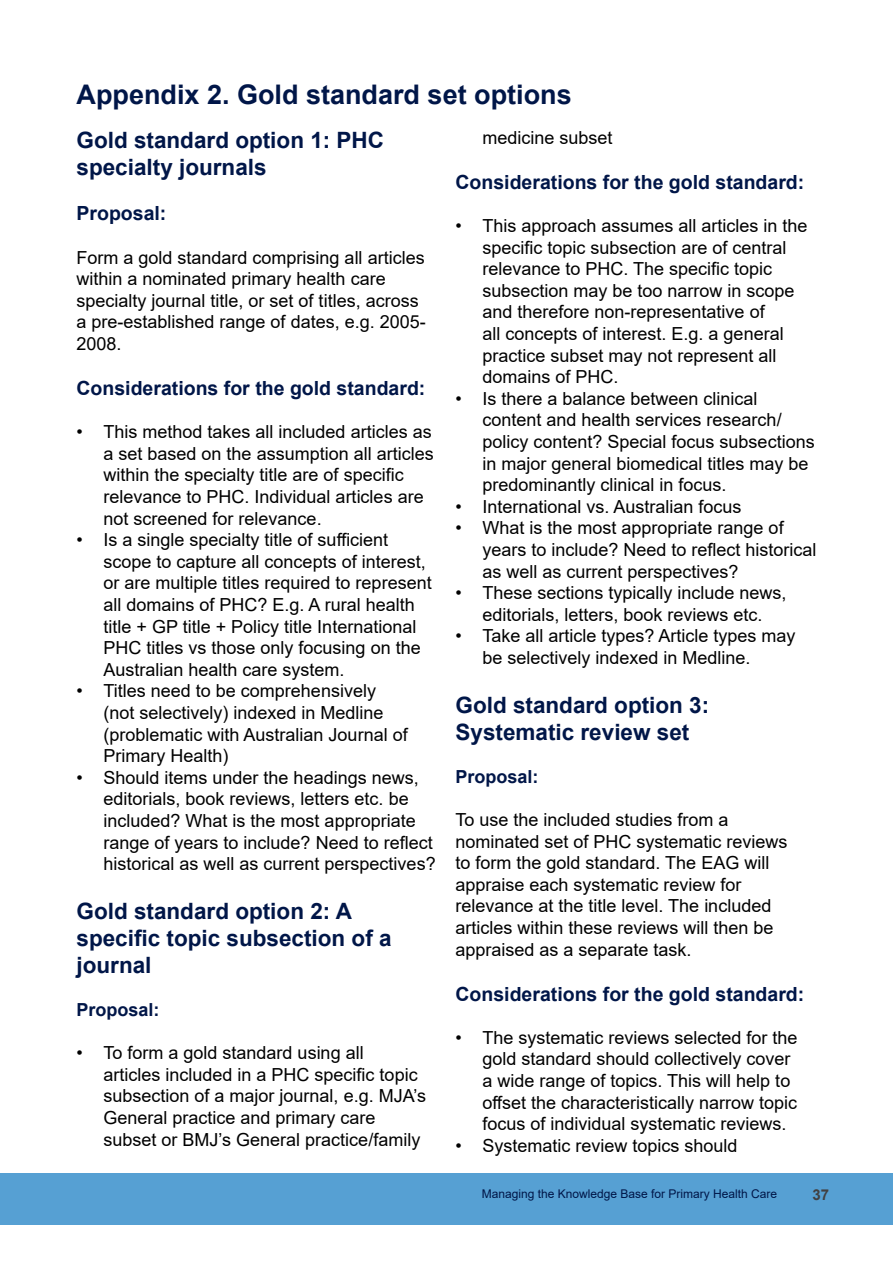
<style>
.page{position:relative;width:893px;height:1263px;background:#fff}
.page>*{position:absolute;margin:0;border:0;box-sizing:border-box;transform-origin:0 0}
.t1{font:700 27px "Arial";color:#001648}
.t2{font:700 22.5px/27px "Arial";color:#001648}
.t3{font:700 19.5px "Arial";color:#001648}
.t4{font:18px/21.6px "Arial";color:#000}
.t5{font:700 18px "Arial";color:#001648}
.t6{font:700 15px "Arial";color:#414042}
.t7{font:12px "Arial";color:#001648}
</style>
<div class="page">
<div style="left:0;top:1174px;width:893px;height:51px;background:#56a0d3"></div>
<h1 class="t1" style="left:77px;top:75px;width:497px">Appendix 2. Gold standard set options</h1>
<p class="t2" style="left:77px;top:127px;width:309px">Gold standard option 1: PHC specialty journals</p>
<p class="t3" style="left:77px;top:200px;width:91px">Proposal:</p>
<p class="t4" style="left:77px;top:246px;width:351px">Form a gold standard comprising all articles within a nominated primary health care specialty journal title, or set of titles, across a pre-established range of dates, e.g. 2005- 2008.</p>
<p class="t3" style="left:77px;top:374px;width:350px">Considerations for the gold standard:</p>
<p class="t4" style="left:104px;top:421px;width:332px;text-indent:-27px">• This method takes all included articles as a set based on the assumption all articles within the specialty title are of specific relevance to PHC. Individual articles are not screened for relevance.</p>
<p class="t4" style="left:104px;top:529px;width:330px;text-indent:-27px">• Is a single specialty title of sufficient scope to capture all concepts of interest, or are multiple titles required to represent all domains of PHC? E.g. A rural health title + GP title + Policy title International PHC titles vs those only focusing on the Australian health care system.</p>
<p class="t4" style="left:104px;top:680px;width:306px;text-indent:-27px">• Titles need to be comprehensively (not selectively) indexed in Medline (problematic with Australian Journal of<br>Primary Health)</p>
<p class="t4" style="left:104px;top:766px;width:334px;text-indent:-27px">• Should items under the headings news, editorials, book reviews, letters etc. be included? What is the most appropriate range of years to include? Need to reflect historical as well as current perspectives?</p>
<p class="t2" style="left:77px;top:898px;width:317px">Gold standard option 2: A specific topic subsection of a journal</p>
<p class="t5" style="left:77px;top:997px;width:85px">Proposal:</p>
<p class="t4" style="left:104px;top:1042px;width:324px;text-indent:-27px">• To form a gold standard using all<br>articles included in a PHC specific topic subsection of a major journal, e.g. MJA’s General practice and primary care subset or BMJ’s General practice/family</p>
<p class="t4" style="left:482px;top:126px;width:132px">medicine subset</p>
<p class="t3" style="left:455px;top:168px;width:350px">Considerations for the gold standard:</p>
<p class="t4" style="left:482px;top:215px;width:327px;text-indent:-27px">• This approach assumes all articles in the specific topic subsection are of central relevance to PHC. The specific topic subsection may be too narrow in scope and therefore non-representative of<br>all concepts of interest. E.g. a general practice subset may not represent all domains of PHC.</p>
<p class="t4" style="left:482px;top:387px;width:334px;text-indent:-27px">• Is there a balance between clinical content and health services research/ policy content? Special focus subsections in major general biomedical titles may be predominantly clinical in focus.</p>
<p class="t4" style="left:455px;top:495px;width:288px">• International vs. Australian focus</p>
<p class="t4" style="left:482px;top:517px;width:335px;text-indent:-27px">• What is the most appropriate range of years to include? Need to reflect historical as well as current perspectives?</p>
<p class="t4" style="left:455px;top:582px;width:333px;text-align:center">• These sections typically include news, editorials, letters, book reviews etc.</p>
<p class="t4" style="left:482px;top:625px;width:315px;text-indent:-27px">• Take all article types? Article types may be selectively indexed in Medline.</p>
<p class="t2" style="left:455px;top:691px;width:255px">Gold standard option 3:<br>Systematic review set</p>
<p class="t5" style="left:455px;top:764px;width:85px">Proposal:</p>
<p class="t4" style="left:455px;top:809px;width:334px">To use the included studies from a nominated set of PHC systematic reviews to form the gold standard. The EAG will appraise each systematic review for relevance at the title level. The included articles within these reviews will then be appraised as a separate task.</p>
<p class="t3" style="left:455px;top:980px;width:350px">Considerations for the gold standard:</p>
<p class="t4" style="left:482px;top:1026px;width:317px;text-indent:-27px">• The systematic reviews selected for the gold standard should collectively cover a wide range of topics. This will help to offset the characteristically narrow topic focus of individual systematic reviews.</p>
<p class="t4" style="left:455px;top:1134px;width:284px">• Systematic review topics should</p>
<p class="t7" style="left:482px;top:1186px;width:297px">Managing the Knowledge Base for Primary Health Care</p>
<p class="t6" style="left:812px;top:1184px;width:18px">37</p>
</div>
